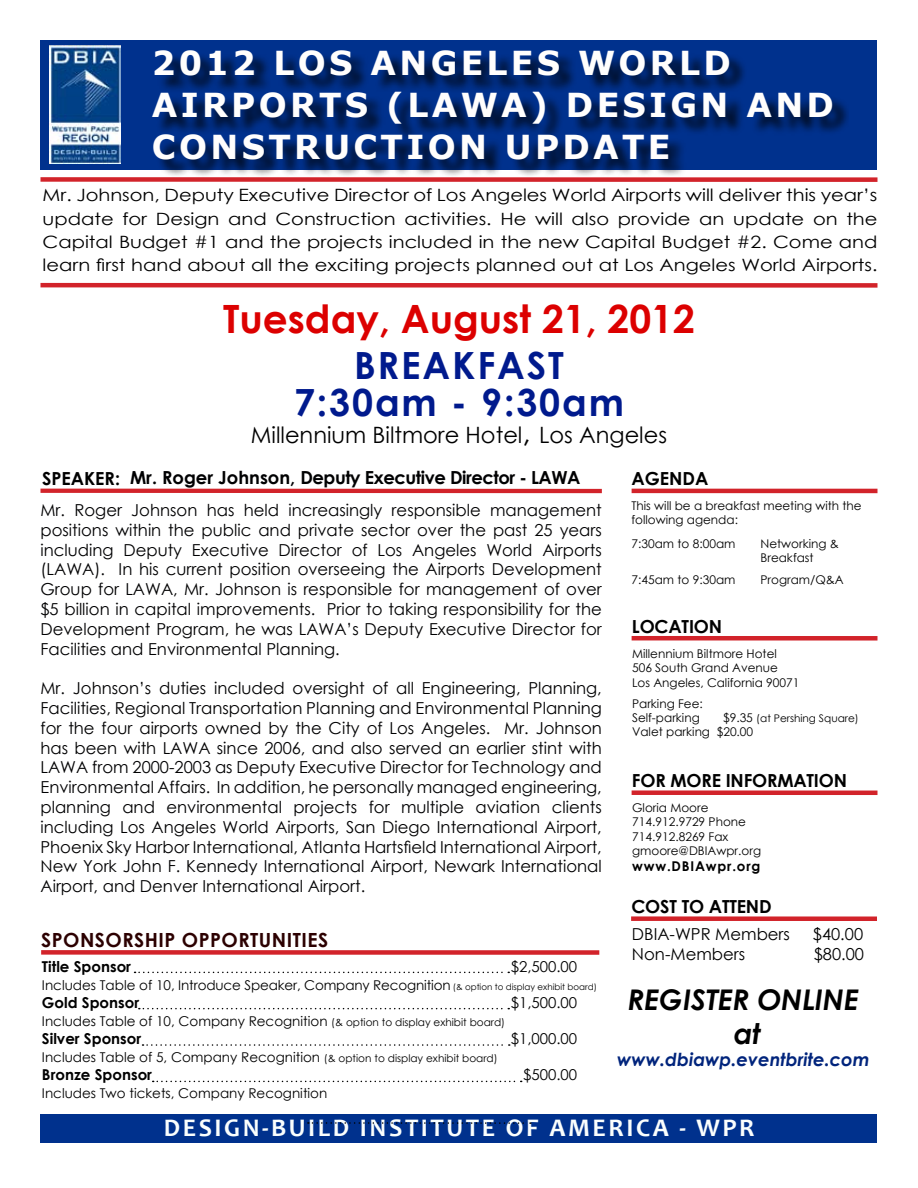
<style>
.page{position:relative;width:918px;height:1188px;background:#fff}
.page>*{position:absolute;margin:0;border:0;box-sizing:border-box;transform-origin:0 0}
.t1{font:700 39px "Century Gothic";color:#dc0000}
.t2{font:700 37.5px/37.5px "Century Gothic";letter-spacing:.05em;color:#001a8d;text-align:center}
.t3{font:700 33px/42px "Verdana";letter-spacing:.1em;color:#fffefd}
.t4{font:italic 700 28.5px/34.2px "Century Gothic";color:#000;text-align:center}
.t5{font:700 25.5px "Candara";letter-spacing:.1em;color:#fafefd}
.t6{font:22.5px "Century Gothic";color:#000}
.t7{font:700 19.5px "Century Gothic";letter-spacing:.025em;color:#2c0001}
.t8{font:700 18px "Century Gothic";letter-spacing:-.01em;color:#000}
.t9{font:700 18px "Century Gothic";letter-spacing:-.025em;color:#000102}
.t10{font:italic 700 18px "Century Gothic";color:#00247c}
.t11{font:16.95px/23.4px "Century Gothic";color:#000;text-align:justify;scale:1.15 1}
.t12{font:16.5px/19.8px "Century Gothic";color:#000102;text-align:justify}
.t13{font:16.5px "Century Gothic";color:#000}
.t14{font:700 15px "Century Gothic";color:#000}
.t15{font:15px "Century Gothic";color:#000}
.t16{font:13.5px "Century Gothic";color:#000}
.t17{font:700 13.5px "Century Gothic";letter-spacing:.06em;color:#000}
.t18{font:12px/14.4px "Century Gothic";color:#000}
.t19{font:10.5px "Century Gothic";color:#000}
.s1{font-size:30px}
.s2{font-size:8.7px}
.s3{font-size:10.5px}
.s4{font-size:12px}
</style>
<div class="page">
<div style="left:40px;top:1114px;width:838px;height:29px;background:#00318d"></div>
<div style="left:40px;top:40px;width:838px;height:130px;background:#00318d"></div>
<img style="left:49px;top:46px;width:71px;height:118px">
<div style="left:154px;top:53px;width:695px;height:125px;background:#000;opacity:.75"></div>
<hr style="left:632px;top:489px;width:245px;height:4px;background:#d2232a">
<div style="left:632px;top:636px;width:245px;height:5px;background:#d2232a"></div>
<div style="left:41px;top:283px;width:836px;height:5px;background:#d2232a"></div>
<div style="left:41px;top:177px;width:836px;height:5px;background:#d2232a"></div>
<div style="left:632px;top:790px;width:245px;height:5px;background:#d2232a"></div>
<hr style="left:41px;top:489px;width:561px;height:4px;background:#d2232a">
<div style="left:41px;top:950px;width:558px;height:5px;background:#d2232a"></div>
<div style="left:631px;top:916px;width:246px;height:5px;background:#d2232a"></div>
<svg style="left:135px;top:972px;width:374px;height:1px"></svg>
<svg style="left:139px;top:1008px;width:370px;height:1px"></svg>
<svg style="left:143px;top:1044px;width:367px;height:2px"></svg>
<svg style="left:153px;top:1081px;width:369px;height:1px"></svg>
<svg style="left:308px;top:1122px;width:223px;height:2px"></svg>
<h3 class="t3" style="left:152px;top:41px;width:684px">2012 LOS ANGELES WORLD<br>AIRPORTS (LAWA) DESIGN AND<br>CONSTRUCTION UPDATE</h3>
<p class="t11" style="left:43px;top:183px;width:728px">Mr. Johnson, Deputy Executive Director of Los Angeles World Airports will deliver this year’s update for Design and Construction activities. He will also provide an update on the Capital Budget #1 and the projects included in the new Capital Budget #2. Come and learn first hand about all the exciting projects planned out at Los Angeles World Airports.</p>
<h1 class="t1" style="left:223px;top:290px;width:473px">Tuesday, August 21, 2012</h1>
<h2 class="t2" style="left:294px;top:345px;width:332px">BREAKFAST<br>7:30am - 9:30am</h2>
<h3 class="t6" style="left:251px;top:419px;width:418px">Millennium Biltmore Hotel<span class="s1">,</span> Los Angeles</h3>
<p class="t9" style="left:130px;top:464px;width:452px">Mr. Roger Johnson, Deputy Executive Director - LAWA</p>
<p class="t12" style="left:40px;top:500px;width:563px">Mr. Roger Johnson has held increasingly responsible management positions within the public and private sector over the past 25 years including Deputy Executive Director of Los Angeles World Airports (LAWA). In his current position overseeing the Airports Development Group for LAWA, Mr. Johnson is responsible for management of over $5 billion in capital improvements. Prior to taking responsibility for the Development Program, he was LAWA’s Deputy Executive Director for Facilities and Environmental Planning.</p>
<p class="t12" style="left:40px;top:678px;width:563px">Mr. Johnson’s duties included oversight of all Engineering, Planning, Facilities, Regional Transportation Planning and Environmental Planning for the four airports owned by the City of Los Angeles. Mr. Johnson has been with LAWA since 2006, and also served an earlier stint with LAWA from 2000-2003 as Deputy Executive Director for Technology and Environmental Affairs. In addition, he personally managed engineering, planning and environmental projects for multiple aviation clients including Los Angeles World Airports, San Diego International Airport, Phoenix Sky Harbor International, Atlanta Hartsfield International Airport, New York John F. Kennedy International Airport, Newark International Airport, and Denver International Airport.</p>
<p class="t8" style="left:42px;top:465px;width:80px">SPEAKER:</p>
<p class="t7" style="left:41px;top:925px;width:289px">SPONSORSHIP OPPORTUNITIES</p>
<p class="t14" style="left:42px;top:955px;width:91px">Title Sponsor</p>
<p class="t15" style="left:511px;top:956px;width:68px">$2,500.00</p>
<p class="t16" style="left:42px;top:976px;width:556px">Includes Table of 10, Introduce Speaker, Company Recognition <span class="s2">(&amp; option to display exhibit board)</span></p>
<p class="t14" style="left:42px;top:991px;width:99px">Gold Sponsor</p>
<p class="t15" style="left:511px;top:992px;width:68px">$1,500.00</p>
<p class="t16" style="left:42px;top:1012px;width:465px">Includes Table of 10, Company Recognition <span class="s3">(&amp; option to display exhibit board)</span></p>
<p class="t14" style="left:42px;top:1027px;width:101px">Silver Sponsor</p>
<p class="t15" style="left:511px;top:1028px;width:68px">$1,000.00</p>
<p class="t16" style="left:42px;top:1048px;width:457px">Includes Table of 5, Company Recognition <span class="s3">(&amp; option to display exhibit board)</span></p>
<p class="t14" style="left:42px;top:1063px;width:112px">Bronze Sponsor</p>
<p class="t15" style="left:523px;top:1064px;width:56px">$500.00</p>
<p class="t16" style="left:42px;top:1084px;width:287px">Includes Two tickets, Company Recognition</p>
<p class="t8" style="left:632px;top:465px;width:79px">AGENDA</p>
<p class="t18" style="left:632px;top:498px;width:232px">This will be a breakfast meeting with the following agenda:</p>
<p class="t18" style="left:632px;top:536px;width:106px">7:30am to 8:00am</p>
<p class="t18" style="left:760px;top:536px;width:80px">Networking &amp;<br>Breakfast</p>
<p class="t18" style="left:632px;top:572px;width:106px">7:45am to 9:30am</p>
<p class="t18" style="left:760px;top:572px;width:85px">Program/Q&amp;A</p>
<p class="t8" style="left:632px;top:612px;width:92px">LOCATION</p>
<p class="t18" style="left:632px;top:646px;width:169px">Millennium Biltmore Hotel<br>506 South Grand Avenue<br>Los Angeles, California 90071</p>
<p class="t18" style="left:632px;top:696px;width:72px">Parking Fee:<br>Self-parking</p>
<p class="t19" style="left:723px;top:711px;width:137px"><span class="s4">$9.35</span> (at Pershing Square)</p>
<p class="t18" style="left:632px;top:725px;width:123px">Valet parking $20.00</p>
<p class="t8" style="left:632px;top:767px;width:217px">FOR MORE INFORMATION</p>
<p class="t18" style="left:632px;top:800px;width:130px">Gloria Moore<br>714.912.9729 Phone<br>714.912.8269 Fax gmoore@DBIAwpr.org</p>
<p class="t17" style="left:632px;top:856px;width:130px">www.DBIAwpr.org</p>
<p class="t8" style="left:631px;top:893px;width:142px">COST TO ATTEND</p>
<p class="t13" style="left:632px;top:923px;width:160px">DBIA-WPR Members</p>
<p class="t13" style="left:813px;top:923px;width:52px">$40.00</p>
<p class="t13" style="left:632px;top:943px;width:115px">Non-Members</p>
<p class="t13" style="left:814px;top:943px;width:52px">$80.00</p>
<h3 class="t4" style="left:628px;top:981px;width:232px">REGISTER ONLINE at</h3>
<p class="t10" style="left:617px;top:1046px;width:254px">www.dbiawp.eventbrite.com</p>
<h3 class="t5" style="left:164px;top:1112px;width:592px">DESIGN-BUILD INSTITUTE OF AMERICA - WPR</h3>
</div>
